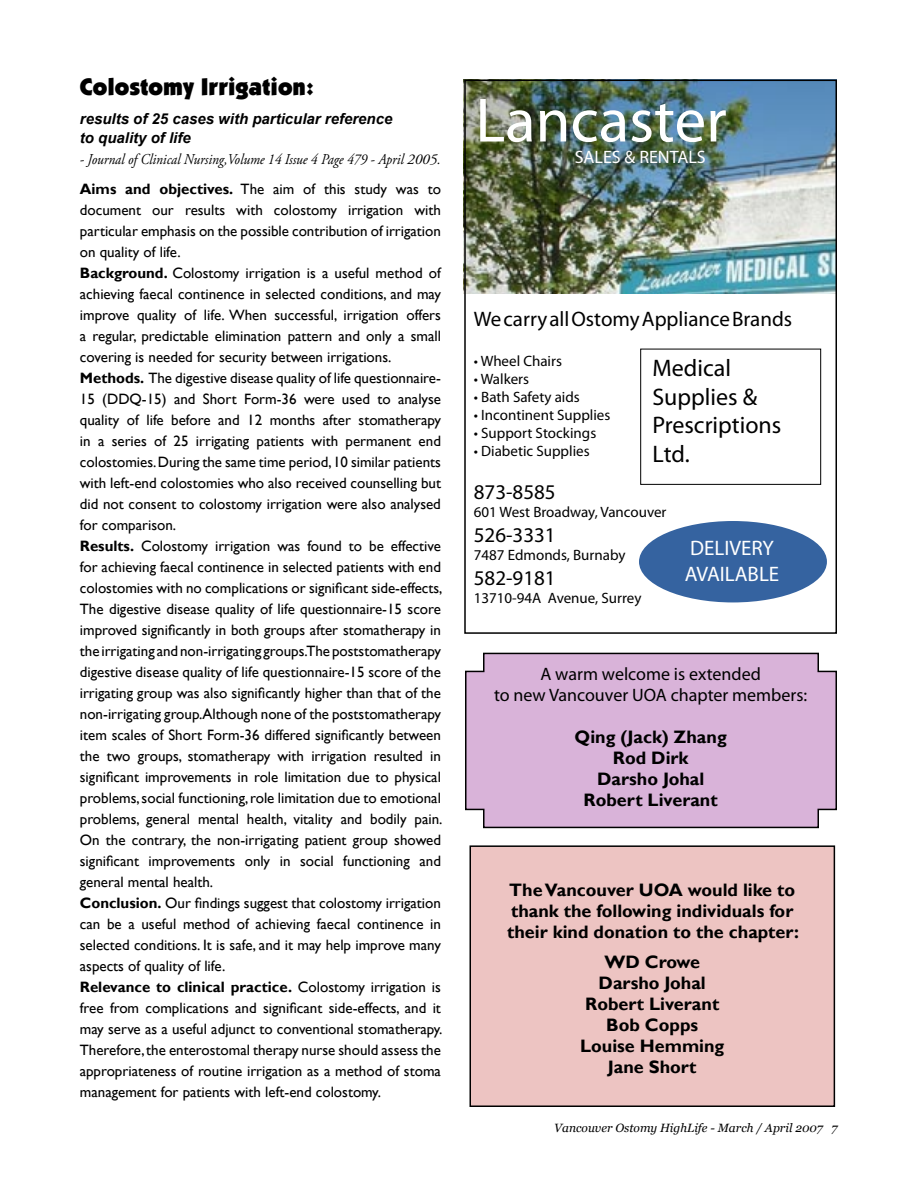
<style>
.page{position:relative;width:918px;height:1188px;background:#fff}
.page>*{position:absolute;margin:0;border:0;box-sizing:border-box;transform-origin:0 0}
.t1{font:63px "Commercial Script BT";color:#fff}
.t2{font:800 24px/28.8px "Franklin Gothic";color:#000}
.t3{font:900 24px "Kabel IT Cby BT";color:#000}
.t4{font:italic 700 21px "Arial Narrow";color:#000}
.t5{font:italic 900 21px/25.2px "Arial";color:#fff}
.t6{font:700 18px/21px "Gill Sans";color:#000;text-align:center}
.t7{font:500 18px/21px "Goudy Sans IT Cby BT";color:#000;text-align:center}
.t8{font:800 18px "Franklin Gothic";color:#fff}
.t9{font:15px/21px "Gill Sans";color:#000}
.t10{font:700 15px "Arial Narrow";color:#000}
.t11{font:15px "Arial Narrow";color:#000}
.t12{font:italic 15px "Adobe Garamond Pro";color:#000;scale:.9 1}
.t13{font:italic 700 15px/19.5px "Arial";color:#000}
.t14{font:italic 12px "Georgia";color:#000}
.s1{font-weight:700}
</style>
<div class="page">
<img style="left:467px;top:83px;width:367px;height:210px">
<div style="left:640px;top:349px;width:181px;height:136px;border:1px solid #000"></div>
<div style="left:639px;top:521px;width:188px;height:81px;background:#3563a0;border-radius:50%"></div>
<div style="left:464px;top:80px;width:373px;height:554px;border:2px solid #000"></div>
<div style="left:465px;top:652px;width:372px;height:177px;background:#d9b3d9"></div>
<div style="left:470px;top:846px;width:364px;height:260px;background:#edc4c2"></div>
<div style="left:470px;top:845px;width:365px;height:262px;border:2px solid #000"></div>
<h2 class="t3" style="left:80px;top:72px;width:236px">Colostomy Irrigation:</h2>
<p class="t13" style="left:80px;top:109px;width:314px">results of 25 cases with particular reference to quality of life</p>
<p class="t12" style="left:80px;top:151px;width:403px">- Journal of Clinical Nursing,Volume 14 Issue 4 Page 479 - April 2005.</p>
<p class="t9" style="left:80px;top:179px;width:364px"><span class="s1">Aims and objectives.</span> The aim of this study was to document our results with colostomy irrigation with particular emphasis on the possible contribution of irrigation on quality of life.<br><span class="s1">Background.</span> Colostomy irrigation is a useful method of achieving faecal continence in selected conditions, and may improve quality of life. When successful, irrigation offers a regular, predictable elimination pattern and only a small covering is needed for security between irrigations.<br><span class="s1">Methods.</span> The digestive disease quality of life questionnaire-15 (DDQ-15) and Short Form-36 were used to analyse quality of life before and 12 months after stomatherapy in a series of 25 irrigating patients with permanent end colostomies. During the same time period, 10 similar patients with left-end colostomies who also received counselling but did not consent to colostomy irrigation were also analysed for comparison.<br><span class="s1">Results.</span> Colostomy irrigation was found to be effective for achieving faecal continence in selected patients with end colostomies with no complications or significant side-effects, The digestive disease quality of life questionnaire-15 score improved significantly in both groups after stomatherapy in the irrigating and non-irrigating groups.The poststomatherapy digestive disease quality of life questionnaire-15 score of the irrigating group was also significantly higher than that of the non-irrigating group.Although none of the poststomatherapy item scales of Short Form-36 differed significantly between the two groups, stomatherapy with irrigation resulted in significant improvements in role limitation due to physical problems, social functioning, role limitation due to emotional problems, general mental health, vitality and bodily pain.<br>On the contrary, the non-irrigating patient group showed significant improvements only in social functioning and general mental health.<br><span class="s1">Conclusion.</span> Our findings suggest that colostomy irrigation can be a useful method of achieving faecal continence in selected conditions. It is safe, and it may help improve many aspects of quality of life.<br><span class="s1">Relevance to clinical practice.</span> Colostomy irrigation is free from complications and significant side-effects, and it may serve as a useful adjunct to conventional stomatherapy.<br>Therefore, the enterostomal therapy nurse should assess the appropriateness of routine irrigation as a method of stoma management for patients with left-end colostomy.</p>
<h1 class="t1" style="left:476px;top:86px;width:253px">Lancaster</h1>
<p class="t8" style="left:575px;top:147px;width:133px">SALES &amp; RENTALS</p>
<h3 class="t4" style="left:474px;top:307px;width:320px">We carry all Ostomy Appliance Brands</h3>
<p class="t10" style="left:474px;top:352px;width:90px">• Wheel Chairs</p>
<p class="t10" style="left:474px;top:370px;width:57px">• Walkers</p>
<p class="t10" style="left:474px;top:388px;width:107px">• Bath Safety aids</p>
<p class="t10" style="left:474px;top:406px;width:138px">• Incontinent Supplies</p>
<p class="t10" style="left:474px;top:424px;width:124px">• Support Stockings</p>
<p class="t10" style="left:474px;top:442px;width:117px">• Diabetic Supplies</p>
<h3 class="t4" style="left:474px;top:480px;width:83px">873-8585</h3>
<p class="t11" style="left:474px;top:503px;width:194px">601 West Broadway, Vancouver</p>
<h3 class="t4" style="left:474px;top:523px;width:83px">526-3331</h3>
<p class="t11" style="left:474px;top:547px;width:153px">7487 Edmonds, Burnaby</p>
<h3 class="t4" style="left:474px;top:567px;width:83px">582-9181</h3>
<p class="t11" style="left:474px;top:590px;width:169px">13710-94A Avenue, Surrey</p>
<h2 class="t2" style="left:652px;top:354px;width:131px">Medical<br>Supplies &amp;<br>Prescriptions<br>Ltd.</h2>
<h3 class="t5" style="left:685px;top:536px;width:96px">DELIVERY<br>AVAILABLE</h3>
<p class="t7" style="left:494px;top:664px;width:315px">A warm welcome is extended<br>to new Vancouver UOA chapter members:</p>
<p class="t6" style="left:575px;top:727px;width:154px">Qing (Jack) Zhang<br>Rod Dirk<br>Darsho Johal<br>Robert Liverant</p>
<p class="t6" style="left:507px;top:880px;width:294px;text-align:left">The Vancouver UOA would like to thank the following individuals for their kind donation to the chapter:</p>
<p class="t6" style="left:580px;top:952px;width:146px">WD Crowe<br>Darsho Johal<br>Robert Liverant<br>Bob Copps<br>Louise Hemming<br>Jane Short</p>
<p class="t14" style="left:554px;top:1121px;width:285px">Vancouver Ostomy HighLife - March / April 2007 7</p>
</div>
